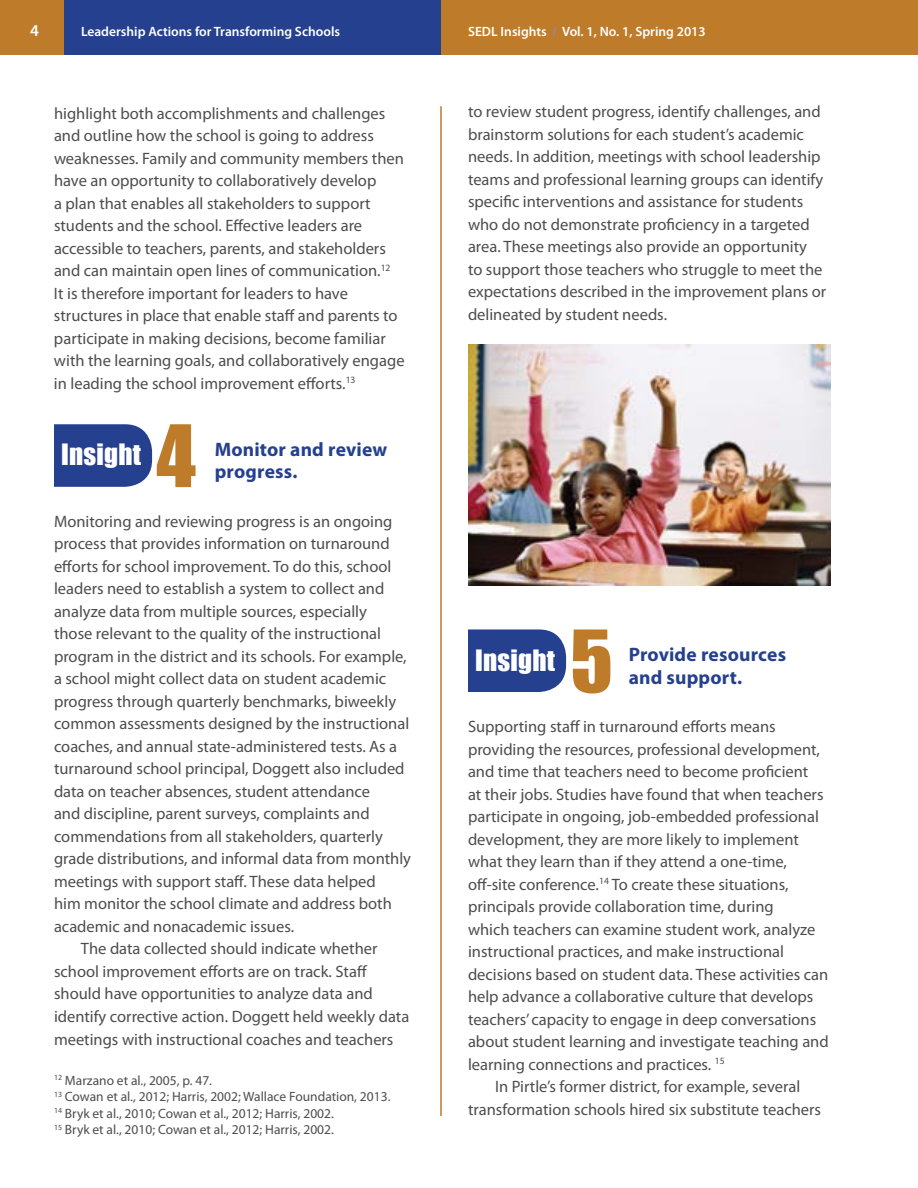
<style>
.page{position:relative;width:918px;height:1188px;background:#fff}
.page>*{position:absolute;margin:0;border:0;box-sizing:border-box;transform-origin:0 0}
.t1{font:79.5px "Impact";color:#be7b2a}
.t2{font:27px "Impact";letter-spacing:.01em;color:#fff}
.t3{font:700 19.5px/22.5px "Myriad Pro";letter-spacing:.01em;color:#25408f}
.t4{font:16.5px/22.5px "Myriad Pro";color:#4d4d4f}
.t5{font:600 16.5px "Myriad Pro";color:#fff}
.t6{font:13.5px/16.5px "Myriad Pro";color:#4d4d4f}
.t7{font:600 13.5px "Myriad Pro";color:#fff}
.s1{color:#8889ba}
</style>
<div class="page">
<div style="left:0;top:0;width:918px;height:54px;background:#be7b2a"></div>
<div style="left:65px;top:0;width:376px;height:54px;background:#25408f"></div>
<hr style="left:440px;top:106px;width:2px;height:1010px;background:#be7b2a">
<svg style="left:54px;top:424px;width:98px;height:63px;background:#304a95"></svg>
<img style="left:468px;top:344px;width:363px;height:241px">
<div style="left:468px;top:629px;width:98px;height:63px;background:#25408f"></div>
<p class="t5" style="left:30px;top:20px;width:10px">4</p>
<p class="t7" style="left:81px;top:23px;width:261px">Leadership Actions for Transforming Schools</p>
<p class="t7" style="left:468px;top:23px;width:239px">SEDL Insights <span class="s1">/</span> Vol. 1, No. 1, Spring 2013</p>
<p class="t4" style="left:54px;top:102px;width:352px">highlight both accomplishments and challenges and outline how the school is going to address weaknesses. Family and community members then have an opportunity to collaboratively develop<br>a plan that enables all stakeholders to support students and the school. Effective leaders are accessible to teachers, parents, and stakeholders and can maintain open lines of communication.<sup>12<br></sup>It is therefore important for leaders to have structures in place that enable staff and parents to participate in making decisions, become familiar with the learning goals, and collaboratively engage in leading the school improvement efforts.<sup>13</sup></p>
<h1 class="t1" style="left:156px;top:394px;width:41px">4</h1>
<h2 class="t2" style="left:61px;top:434px;width:82px">Insight</h2>
<p class="t3" style="left:215px;top:438px;width:174px">Monitor and review progress.</p>
<p class="t4" style="left:54px;top:510px;width:340px">Monitoring and reviewing progress is an ongoing</p>
<p class="t4" style="left:54px;top:532px;width:337px">process that provides information on turnaround</p>
<p class="t4" style="left:54px;top:555px;width:339px">efforts for school improvement. To do this, school</p>
<p class="t4" style="left:54px;top:577px;width:332px">leaders need to establish a system to collect and</p>
<p class="t4" style="left:54px;top:600px;width:314px">analyze data from multiple sources, especially</p>
<p class="t4" style="left:54px;top:622px;width:329px">those relevant to the quality of the instructional</p>
<p class="t4" style="left:54px;top:645px;width:354px">program in the district and its schools. For example,</p>
<p class="t4" style="left:54px;top:667px;width:334px">a school might collect data on student academic</p>
<p class="t4" style="left:54px;top:690px;width:344px">progress through quarterly benchmarks, biweekly</p>
<p class="t4" style="left:54px;top:712px;width:357px">common assessments designed by the instructional</p>
<p class="t4" style="left:54px;top:735px;width:345px">coaches, and annual state-administered tests. As a</p>
<p class="t4" style="left:54px;top:757px;width:352px">turnaround school principal, Doggett also included</p>
<p class="t4" style="left:54px;top:780px;width:318px">data on teacher absences, student attendance</p>
<p class="t4" style="left:54px;top:802px;width:317px">and discipline, parent surveys, complaints and</p>
<p class="t4" style="left:54px;top:825px;width:330px">commendations from all stakeholders, quarterly</p>
<p class="t4" style="left:54px;top:847px;width:359px">grade distributions, and informal data from monthly</p>
<p class="t4" style="left:54px;top:870px;width:323px">meetings with support staff. These data helped</p>
<p class="t4" style="left:54px;top:892px;width:339px">him monitor the school climate and address both</p>
<p class="t4" style="left:54px;top:915px;width:242px">academic and nonacademic issues.</p>
<p class="t4" style="left:81px;top:937px;width:298px">The data collected should indicate whether</p>
<p class="t4" style="left:54px;top:960px;width:315px">school improvement efforts are on track. Staff</p>
<p class="t4" style="left:54px;top:982px;width:320px">should have opportunities to analyze data and</p>
<p class="t4" style="left:54px;top:1005px;width:357px">identify corrective action. Doggett held weekly data</p>
<p class="t4" style="left:54px;top:1027px;width:341px">meetings with instructional coaches and teachers</p>
<p class="t6" style="left:54px;top:1072px;width:338px"><sup>12</sup> Marzano et al., 2005, p. 47.<br><sup>13</sup> Cowan et al., 2012; Harris, 2002; Wallace Foundation, 2013.<br><sup>14</sup> Bryk et al., 2010; Cowan et al., 2012; Harris, 2002.<br><sup>15</sup> Bryk et al., 2010; Cowan et al., 2012; Harris, 2002.</p>
<p class="t4" style="left:468px;top:100px;width:360px">to review student progress, identify challenges, and brainstorm solutions for each student’s academic needs. In addition, meetings with school leadership teams and professional learning groups can identify specific interventions and assistance for students who do not demonstrate proficiency in a targeted area. These meetings also provide an opportunity<br>to support those teachers who struggle to meet the expectations described in the improvement plans or delineated by student needs.</p>
<h1 class="t1" style="left:570px;top:599px;width:44px">5</h1>
<h2 class="t2" style="left:475px;top:639px;width:82px">Insight</h2>
<p class="t3" style="left:629px;top:644px;width:159px">Provide resources and support.</p>
<p class="t4" style="left:468px;top:715px;width:309px">Supporting staff in turnaround efforts means</p>
<p class="t4" style="left:468px;top:738px;width:353px">providing the resources, professional development,</p>
<p class="t4" style="left:468px;top:760px;width:342px">and time that teachers need to become proficient</p>
<p class="t4" style="left:468px;top:783px;width:357px">at their jobs. Studies have found that when teachers</p>
<p class="t4" style="left:468px;top:805px;width:352px">participate in ongoing, job-embedded professional</p>
<p class="t4" style="left:468px;top:828px;width:332px">development, they are more likely to implement</p>
<p class="t4" style="left:468px;top:850px;width:321px">what they learn than if they attend a one-time,</p>
<p class="t4" style="left:468px;top:873px;width:322px">off-site conference.<sup>14</sup> To create these situations,</p>
<p class="t4" style="left:468px;top:895px;width:307px">principals provide collaboration time, during</p>
<p class="t4" style="left:468px;top:918px;width:349px">which teachers can examine student work, analyze</p>
<p class="t4" style="left:468px;top:940px;width:318px">instructional practices, and make instructional</p>
<p class="t4" style="left:468px;top:963px;width:362px">decisions based on student data. These activities can</p>
<p class="t4" style="left:468px;top:985px;width:347px">help advance a collaborative culture that develops</p>
<p class="t4" style="left:468px;top:1008px;width:350px">teachers’ capacity to engage in deep conversations</p>
<p class="t4" style="left:468px;top:1030px;width:362px">about student learning and investigate teaching and</p>
<p class="t4" style="left:468px;top:1053px;width:258px">learning connections and practices. <sup>15</sup></p>
<p class="t4" style="left:495px;top:1075px;width:307px">In Pirtle’s former district, for example, several</p>
<p class="t4" style="left:468px;top:1098px;width:355px">transformation schools hired six substitute teachers</p>
</div>
